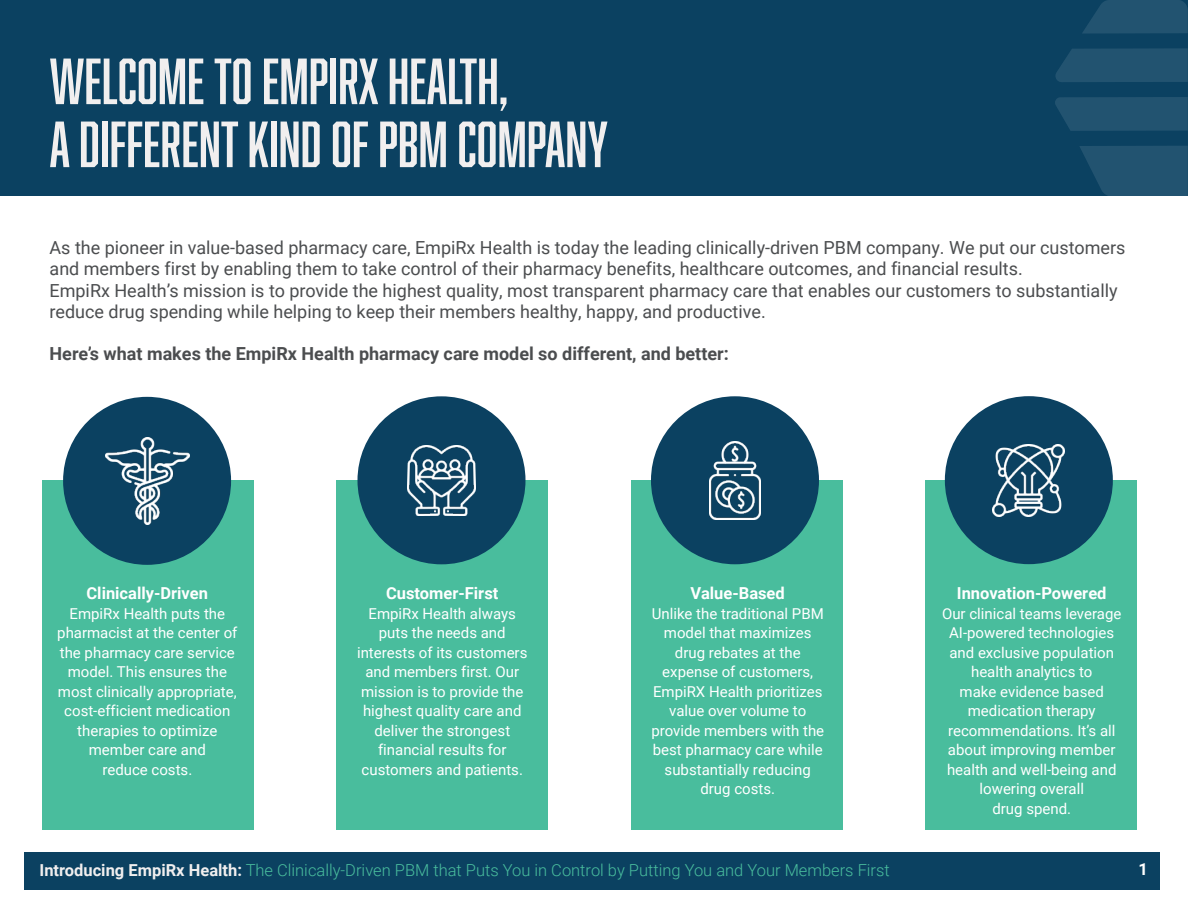
<style>
.page{position:relative;width:1188px;height:918px;background:#fff}
.page>*{position:absolute;margin:0;border:0;box-sizing:border-box;transform-origin:0 0}
.t1{font:60px/63px "Abolition";color:#f1efef}
.t2{font:18px/21.6px "Roboto";color:#4b4d4f}
.t3{font:700 18px "Roboto";color:#4b4d4f}
.t4{font:300 16.5px "Roboto";color:#49bd9d}
.t5{font:700 16.5px "Roboto";color:#fff}
.t6{font:15px/19.5px "Roboto";color:#fff;text-align:center}
.s1{font-weight:700;color:#f1efef}
</style>
<div class="page">
<div style="left:0;top:0;width:1188px;height:196px;background:#0b4161"></div>
<svg style="left:1082px;top:0;width:106px;height:34px;background:#1f506e"></svg>
<svg style="left:1055px;top:48px;width:133px;height:34px;background:#20516e"></svg>
<div style="left:1055px;top:97px;width:133px;height:34px;background:#225370"></div>
<svg style="left:1080px;top:146px;width:108px;height:50px;background:#1f506e"></svg>
<div style="left:336px;top:480px;width:212px;height:350px;background:#49bd9d"></div>
<div style="left:631px;top:480px;width:212px;height:350px;background:#49bd9d"></div>
<div style="left:926px;top:480px;width:211px;height:350px;background:#49bd9d"></div>
<div style="left:42px;top:480px;width:212px;height:350px;background:#49bd9d"></div>
<div style="left:24px;top:852px;width:1135px;height:38px;background:#0b4161"></div>
<div style="left:63px;top:397px;width:168px;height:168px;background:#0b4161;border-radius:50%"></div>
<img style="left:105px;top:438px;width:84px;height:86px">
<div style="left:357px;top:396px;width:168px;height:168px;background:#0b4161;border-radius:50%"></div>
<img style="left:408px;top:446px;width:67px;height:69px">
<div style="left:651px;top:396px;width:168px;height:168px;background:#0b4161;border-radius:50%"></div>
<img style="left:709px;top:441px;width:52px;height:78px">
<div style="left:945px;top:396px;width:168px;height:168px;background:#0b4161;border-radius:50%"></div>
<img style="left:993px;top:444px;width:72px;height:72px">
<h1 class="t1" style="left:50px;top:49px;width:560px">WELCOME TO EMPIRX HEALTH,<br>A DIFFERENT KIND OF PBM COMPANY</h1>
<p class="t2" style="left:50px;top:236px;width:1077px">As the pioneer in value-based pharmacy care, EmpiRx Health is today the leading clinically-driven PBM company. We put our customers and members first by enabling them to take control of their pharmacy benefits, healthcare outcomes, and financial results.<br>EmpiRx Health’s mission is to provide the highest quality, most transparent pharmacy care that enables our customers to substantially reduce drug spending while helping to keep their members healthy, happy, and productive.</p>
<p class="t3" style="left:50px;top:341px;width:681px">Here’s what makes the EmpiRx Health pharmacy care model so different, and better:</p>
<p class="t5" style="left:87px;top:582px;width:123px">Clinically-Driven</p>
<p class="t6" style="left:57px;top:603px;width:182px">EmpiRx Health puts the pharmacist at the center of the pharmacy care service model. This ensures the most clinically appropriate, cost-efficient medication therapies to optimize member care and<br>reduce costs.</p>
<p class="t5" style="left:386px;top:582px;width:114px">Customer-First</p>
<p class="t6" style="left:357px;top:603px;width:172px">EmpiRx Health always puts the needs and interests of its customers and members first. Our mission is to provide the highest quality care and deliver the strongest financial results for customers and patients.</p>
<p class="t5" style="left:691px;top:582px;width:96px">Value-Based</p>
<p class="t6" style="left:651px;top:603px;width:174px">Unlike the traditional PBM model that maximizes drug rebates at the expense of customers,<br>EmpiRX Health prioritizes value over volume to provide members with the best pharmacy care while substantially reducing drug costs.</p>
<p class="t5" style="left:957px;top:582px;width:151px">Innovation-Powered</p>
<p class="t6" style="left:942px;top:603px;width:181px">Our clinical teams leverage<br>AI-powered technologies and exclusive population health analytics to<br>make evidence based medication therapy recommendations. It’s all about improving member health and well-being and lowering overall<br>drug spend.</p>
<p class="t4" style="left:40px;top:859px;width:852px"><span class="s1">Introducing EmpiRx Health:</span> The Clinically-Driven PBM that Puts You in Control by Putting You and Your Members First</p>
<p class="t5" style="left:1139px;top:858px;width:11px">1</p>
</div>
